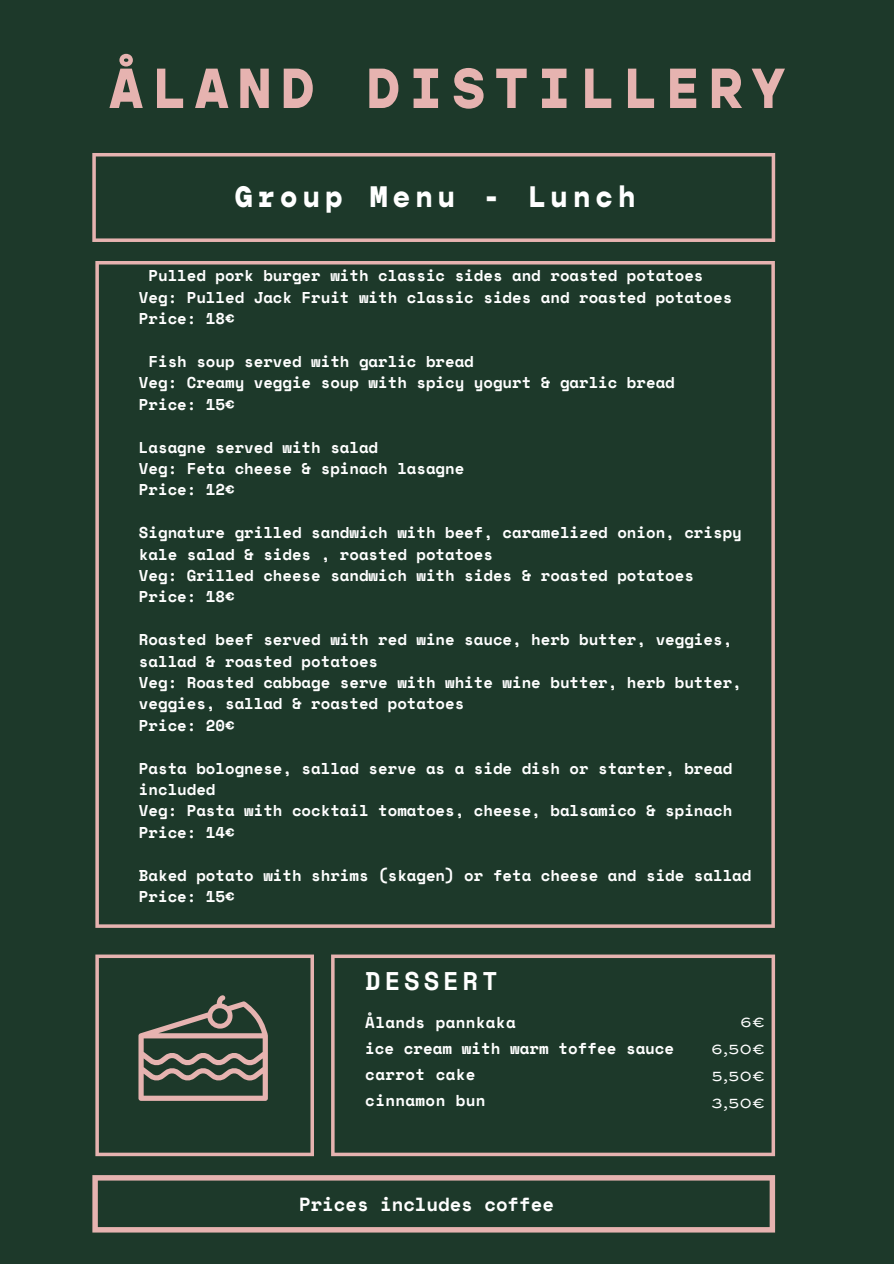
<style>
.page{position:relative;width:894px;height:1264px;background:#fff}
.page>*{position:absolute;margin:0;border:0;box-sizing:border-box;transform-origin:0 0}
.t1{font:800 57px "Gopher Mono";letter-spacing:.15em;color:#e6b3b0}
.t2{font:800 30px "Gopher Mono";letter-spacing:.15em;color:#fff}
.t3{font:700 25.5px "Space Mono";letter-spacing:.15em;color:#fff}
.t4{font:700 18.9px "Space Mono";color:#fff}
.t5{font:16.5px "Sweet Sans SC";color:#fff}
.t6{font:700 15.75px "Space Mono";letter-spacing:.025em;color:#fff}
.t7{font:700 15.75px "Space Mono";color:#fff}
.t8{font:700 15.6px/21.5px "Space Mono";color:#fff}
</style>
<div class="page">
<div style="left:0;top:0;width:893px;height:1263px;background:#1d392a"></div>
<svg style="left:771px;top:238px;width:4px;height:4px"></svg>
<svg style="left:92px;top:156px;width:4px;height:82px"></svg>
<svg style="left:92px;top:238px;width:4px;height:4px"></svg>
<svg style="left:771px;top:156px;width:4px;height:82px"></svg>
<svg style="left:96px;top:238px;width:675px;height:4px;background:#cea49f"></svg>
<svg style="left:771px;top:153px;width:4px;height:3px"></svg>
<svg style="left:92px;top:153px;width:4px;height:3px"></svg>
<hr style="left:96px;top:153px;width:675px;height:3px;background:#e6b3b0">
<svg style="left:95px;top:264px;width:4px;height:660px;background:#cda49f"></svg>
<svg style="left:95px;top:924px;width:4px;height:3px"></svg>
<hr style="left:771px;top:264px;width:3px;height:660px;background:#e6b3b0">
<hr style="left:99px;top:924px;width:672px;height:3px;background:#e6b3b0">
<svg style="left:95px;top:261px;width:4px;height:3px"></svg>
<hr style="left:99px;top:261px;width:672px;height:3px;background:#e6b3b0">
<svg style="left:771px;top:1152px;width:3px;height:4px"></svg>
<hr style="left:331px;top:958px;width:3px;height:194px;background:#e6b3b0">
<svg style="left:331px;top:1152px;width:3px;height:4px"></svg>
<hr style="left:771px;top:958px;width:3px;height:194px;background:#e6b3b0">
<svg style="left:334px;top:1152px;width:437px;height:4px;background:#c49e99"></svg>
<svg style="left:771px;top:954px;width:3px;height:4px"></svg>
<svg style="left:331px;top:954px;width:3px;height:4px"></svg>
<svg style="left:334px;top:954px;width:437px;height:4px;background:#cba29e"></svg>
<svg style="left:310px;top:1152px;width:4px;height:4px"></svg>
<svg style="left:95px;top:958px;width:4px;height:194px"></svg>
<svg style="left:95px;top:1152px;width:4px;height:4px"></svg>
<svg style="left:310px;top:958px;width:4px;height:194px"></svg>
<svg style="left:99px;top:1152px;width:211px;height:4px"></svg>
<svg style="left:310px;top:954px;width:4px;height:4px"></svg>
<svg style="left:95px;top:954px;width:4px;height:4px"></svg>
<svg style="left:99px;top:954px;width:211px;height:4px"></svg>
<svg style="left:138px;top:995px;width:130px;height:105px"></svg>
<svg style="left:92px;top:1175px;width:682px;height:57px"></svg>
<p class="t1" style="left:109px;top:52px;width:677px">ÅLAND DISTILLERY</p>
<p class="t2" style="left:235px;top:178px;width:402px">Group Menu - Lunch</p>
<p class="t8" style="left:148px;top:265px;width:556px">Pulled pork burger with classic sides and roasted potatoes</p>
<p class="t8" style="left:139px;top:286px;width:594px">Veg: Pulled Jack Fruit with classic sides and roasted potatoes</p>
<p class="t8" style="left:139px;top:307px;width:97px">Price: 18€</p>
<p class="t8" style="left:148px;top:350px;width:327px">Fish soup served with garlic bread</p>
<p class="t8" style="left:139px;top:371px;width:537px">Veg: Creamy veggie soup with spicy yogurt &amp; garlic bread</p>
<p class="t8" style="left:139px;top:393px;width:97px">Price: 15€</p>
<p class="t8" style="left:139px;top:436px;width:241px">Lasagne served with salad</p>
<p class="t8" style="left:139px;top:457px;width:327px">Veg: Feta cheese &amp; spinach lasagne</p>
<p class="t8" style="left:139px;top:478px;width:97px">Price: 12€</p>
<p class="t8" style="left:139px;top:521px;width:604px">Signature grilled sandwich with beef, caramelized onion, crispy kale salad &amp; sides , roasted potatoes</p>
<p class="t8" style="left:139px;top:564px;width:556px">Veg: Grilled cheese sandwich with sides &amp; roasted potatoes</p>
<p class="t8" style="left:139px;top:585px;width:97px">Price: 18€</p>
<p class="t8" style="left:139px;top:628px;width:594px">Roasted beef served with red wine sauce, herb butter, veggies, sallad &amp; roasted potatoes</p>
<p class="t8" style="left:139px;top:671px;width:604px">Veg: Roasted cabbage serve with white wine butter, herb butter, veggies, sallad &amp; roasted potatoes</p>
<p class="t8" style="left:139px;top:714px;width:97px">Price: 20€</p>
<p class="t8" style="left:139px;top:757px;width:594px">Pasta bolognese, sallad serve as a side dish or starter, bread included</p>
<p class="t8" style="left:139px;top:799px;width:594px">Veg: Pasta with cocktail tomatoes, cheese, balsamico &amp; spinach</p>
<p class="t8" style="left:139px;top:821px;width:97px">Price: 14€</p>
<p class="t8" style="left:139px;top:864px;width:613px">Baked potato with shrims (skagen) or feta cheese and side sallad</p>
<p class="t8" style="left:139px;top:885px;width:97px">Price: 15€</p>
<p class="t3" style="left:365px;top:961px;width:134px">DESSERT</p>
<p class="t6" style="left:365px;top:1010px;width:152px">Ålands pannkaka</p>
<p class="t7" style="left:365px;top:1036px;width:310px">ice cream with warm toffee sauce</p>
<p class="t6" style="left:365px;top:1062px;width:112px">carrot cake</p>
<p class="t6" style="left:365px;top:1088px;width:122px">cinnamon bun</p>
<p class="t4" style="left:299px;top:1189px;width:256px">Prices includes coffee</p>
<p class="t5" style="left:740px;top:1013px;width:26px">6€</p>
<p class="t5" style="left:711px;top:1041px;width:55px">6,50€</p>
<p class="t5" style="left:711px;top:1068px;width:55px">5,50€</p>
<p class="t5" style="left:711px;top:1095px;width:55px">3,50€</p>
</div>
